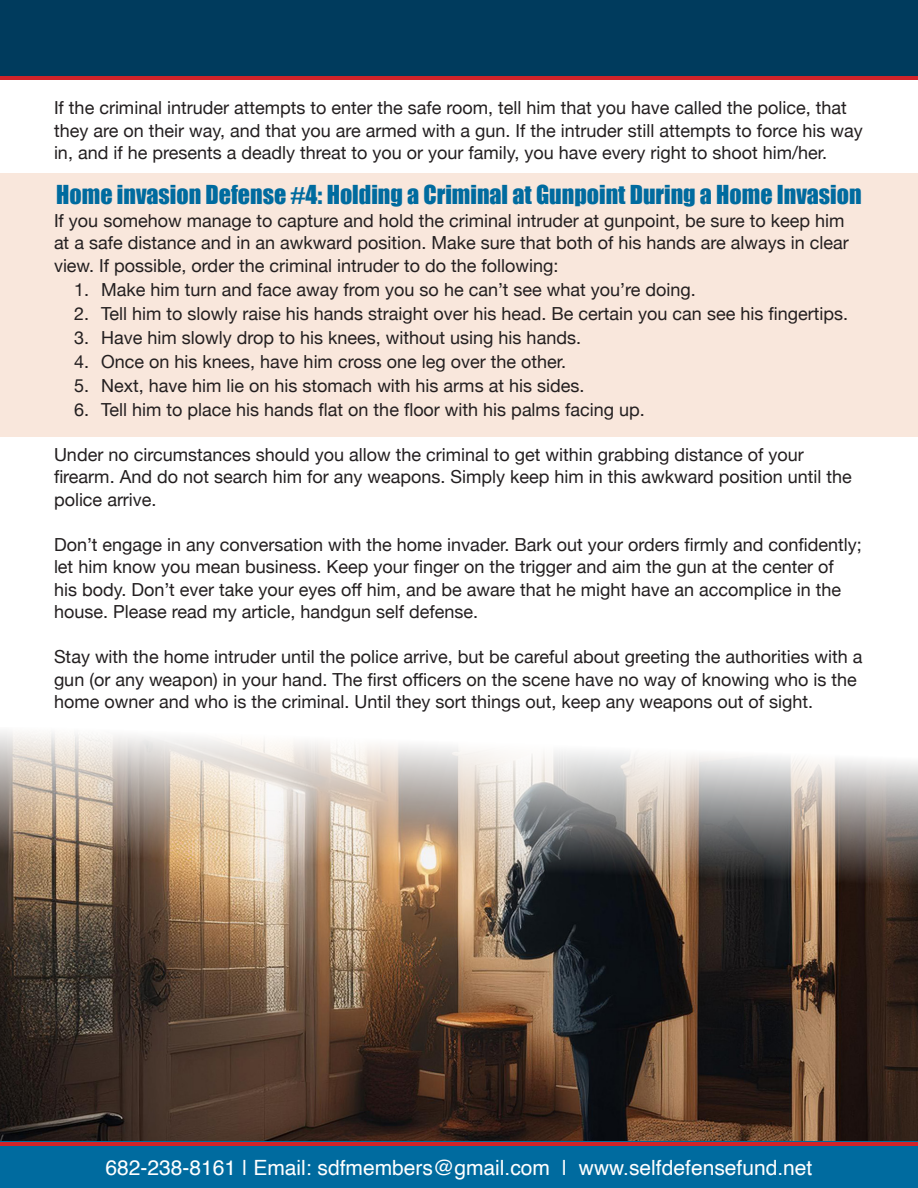
<style>
.page{position:relative;width:918px;height:1188px;background:#fff}
.page>*{position:absolute;margin:0;border:0;box-sizing:border-box;transform-origin:0 0}
.t1{font:24px "Impact";color:#006b9f}
.t2{font:21px "Helvetica";color:#fff}
.t3{font:18px/22.5px "Helvetica Neue";color:#231f20}
</style>
<div class="page">
<div style="left:0;top:173px;width:918px;height:263px;background:#f9e7dc"></div>
<img style="left:0;top:896px;width:918px;height:246px">
<div style="left:0;top:0;width:918px;height:78px;background:#003b5d"></div>
<hr style="left:0;top:76px;width:918px;height:3px;background:#d1232a">
<div style="left:0;top:1142px;width:918px;height:46px;background:#006b9f"></div>
<hr style="left:0;top:1143px;width:918px;height:3px;background:#d1232a">
<img style="left:0;top:731px;width:918px;height:165px">
<p class="t3" style="left:54px;top:98px;width:810px">If the criminal intruder attempts to enter the safe room, tell him that you have called the police, that they are on their way, and that you are armed with a gun. If the intruder still attempts to force his way in, and if he presents a deadly threat to you or your family, you have every right to shoot him/her.</p>
<p class="t1" style="left:56px;top:176px;width:807px">Home invasion Defense #4: Holding a Criminal at Gunpoint During a Home Invasion</p>
<p class="t3" style="left:54px;top:210px;width:796px">If you somehow manage to capture and hold the criminal intruder at gunpoint, be sure to keep him at a safe distance and in an awkward position. Make sure that both of his hands are always in clear view. If possible, order the criminal intruder to do the following:</p>
<p class="t3" style="left:74px;top:279px;width:623px">1. Make him turn and face away from you so he can’t see what you’re doing.</p>
<p class="t3" style="left:74px;top:303px;width:775px">2. Tell him to slowly raise his hands straight over his head. Be certain you can see his fingertips.</p>
<p class="t3" style="left:74px;top:327px;width:508px">3. Have him slowly drop to his knees, without using his hands.</p>
<p class="t3" style="left:74px;top:351px;width:493px">4. Once on his knees, have him cross one leg over the other.</p>
<p class="t3" style="left:74px;top:375px;width:512px">5. Next, have him lie on his stomach with his arms at his sides.</p>
<p class="t3" style="left:74px;top:399px;width:572px">6. Tell him to place his hands flat on the floor with his palms facing up.</p>
<p class="t3" style="left:54px;top:444px;width:799px">Under no circumstances should you allow the criminal to get within grabbing distance of your firearm. And do not search him for any weapons. Simply keep him in this awkward position until the police arrive.</p>
<p class="t3" style="left:54px;top:534px;width:809px">Don’t engage in any conversation with the home invader. Bark out your orders firmly and confidently; let him know you mean business. Keep your finger on the trigger and aim the gun at the center of<br>his body. Don’t ever take your eyes off him, and be aware that he might have an accomplice in the house. Please read my article, handgun self defense.</p>
<p class="t3" style="left:54px;top:647px;width:810px">Stay with the home intruder until the police arrive, but be careful about greeting the authorities with a gun (or any weapon) in your hand. The first officers on the scene have no way of knowing who is the home owner and who is the criminal. Until they sort things out, keep any weapons out of sight.</p>
<p class="t2" style="left:106px;top:1152px;width:708px">682-238-8161 | Email: sdfmembers@gmail.com | www.selfdefensefund.net</p>
</div>
